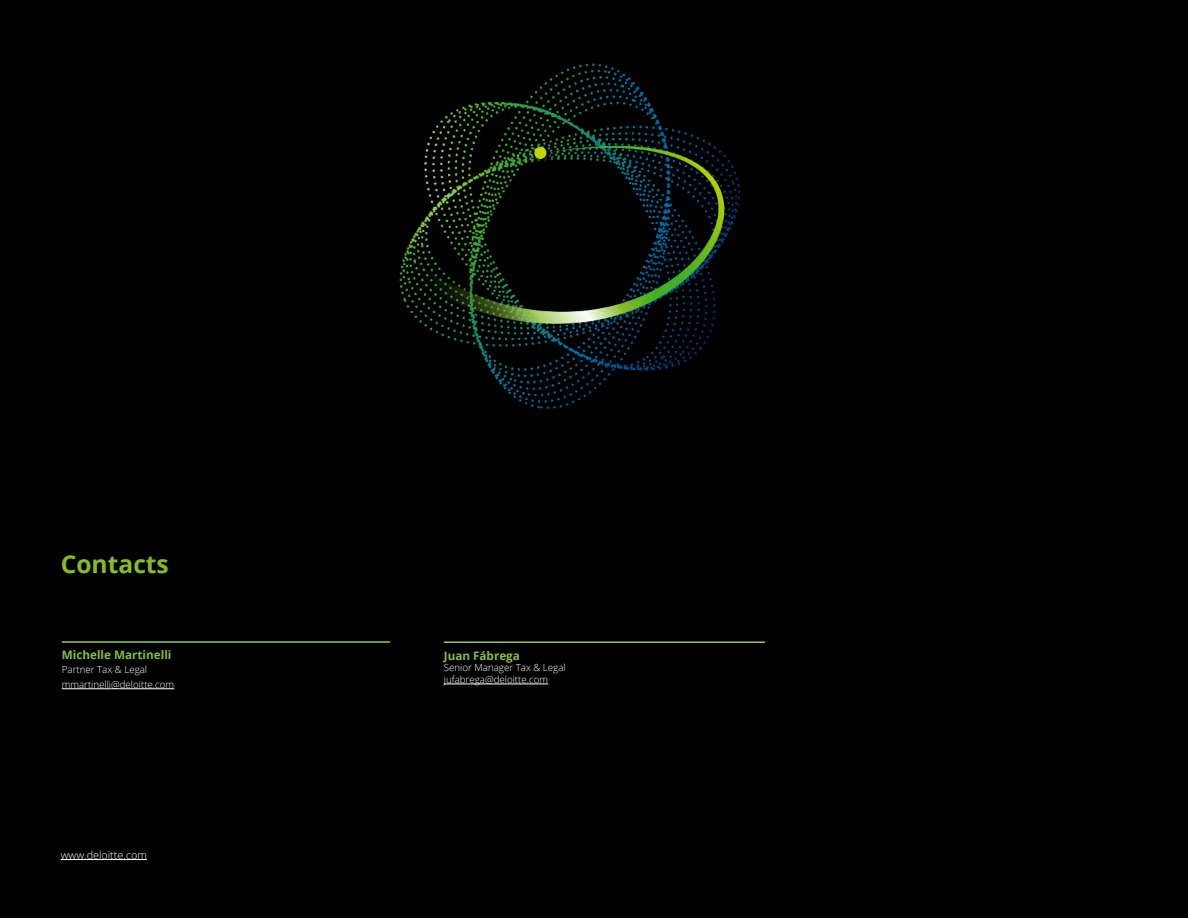
<style>
.page{position:relative;width:1188px;height:918px;background:#000}
.page>*{position:absolute;margin:0;border:0;box-sizing:border-box;transform-origin:0 0}
.t1{font:700 24.6px "Open Sans";color:#86bc25}
.t2{font:700 11.7px "Open Sans";color:#87bd40}
.t3{font:300 10.8px "Open Sans";color:#fff}
.t4{font:300 9.75px/14.7px "Open Sans";color:#fff}
</style>
<div class="page">
<img style="left:399px;top:63px;width:342px;height:346px">
<hr style="left:61px;top:859px;width:86px;height:1px;background:#fff">
<hr style="left:62px;top:641px;width:328px;height:2px;background:#99ca49">
<hr style="left:62px;top:689px;width:49px;height:1px;background:#fff">
<hr style="left:111px;top:689px;width:63px;height:1px;background:#fff">
<hr style="left:444px;top:684px;width:104px;height:1px;background:#fff">
<hr style="left:444px;top:641px;width:321px;height:2px;background:#99ca49">
<h1 class="t1" style="left:61px;top:547px;width:110px">Contacts</h1>
<p class="t2" style="left:62px;top:646px;width:111px">Michelle Martinelli</p>
<p class="t4" style="left:62px;top:662px;width:114px">Partner Tax &amp; Legal mmartinelli@deloitte.com</p>
<p class="t3" style="left:61px;top:847px;width:88px">www.deloitte.com</p>
<p class="t2" style="left:444px;top:647px;width:78px">Juan Fábrega</p>
<p class="t4" style="left:444px;top:662px;width:123px;line-height:11.7px">Senior Manager Tax &amp; Legal jufabrega@deloitte.com</p>
</div>
